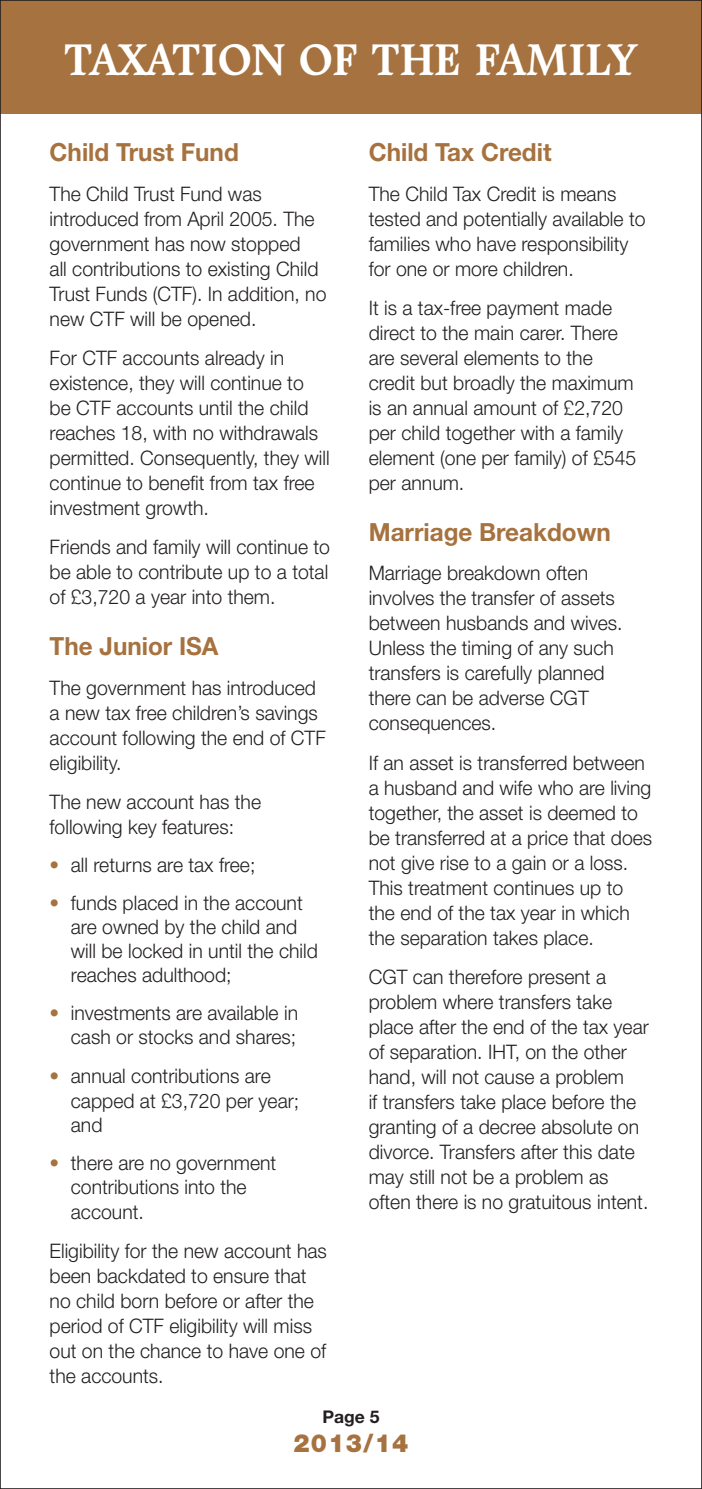
<style>
.page{position:relative;width:702px;height:1489px;background:#fff}
.page>*{position:absolute;margin:0;border:0;box-sizing:border-box;transform-origin:0 0}
.Section_Header{font:700 45px "Matt Antique BT";letter-spacing:-.01em;color:#fff}
.Subhead{font:700 25px "Helvetica Neue";color:#a6723f}
.t1{font:900 25px "Helvetica Neue";letter-spacing:.05em;color:#a6723f}
.Body_text{font:300 20px/25px "Helvetica Neue";color:#231f20}
.t2{font:700 17.5px "Helvetica Neue";color:#231f20}
.s1{color:#a6723f}
</style>
<div class="page">
<div style="left:0;top:0;width:702px;height:113px;background:#a6723f"></div>
<p class="Section_Header" style="left:64px;top:30px;width:575px">TAXATION OF THE FAMILY</p>
<p class="Subhead" style="left:50px;top:137px;width:191px">Child Trust Fund</p>
<p class="Body_text" style="left:50px;top:180px;width:278px">The Child Trust Fund was introduced from April 2005. The government has now stopped<br>all contributions to existing Child<br>Trust Funds (CTF). In addition, no new CTF will be opened.</p>
<p class="Body_text" style="left:50px;top:345px;width:281px">For CTF accounts already in existence, they will continue to be CTF accounts until the child reaches 18, with no withdrawals permitted. Consequently, they will continue to benefit from tax free investment growth.</p>
<p class="Body_text" style="left:50px;top:534px;width:282px;text-align:justify">Friends and family will continue to be able to contribute up to a total of £3,720 a year into them.</p>
<p class="Subhead" style="left:50px;top:631px;width:170px">The Junior ISA</p>
<p class="Body_text" style="left:50px;top:674px;width:278px">The government has introduced a new tax free children’s savings account following the end of CTF eligibility.</p>
<p class="Body_text" style="left:50px;top:788px;width:213px">The new account has the following key features:</p>
<p class="Body_text" style="left:50px;top:852px;width:207px"><span class="s1">•</span> all returns are tax free;</p>
<p class="Body_text" style="left:71px;top:890px;width:248px;line-height:24px;text-indent:-21px"><span class="s1">•</span> funds placed in the account are owned by the child and will be locked in until the child reaches adulthood;</p>
<p class="Body_text" style="left:50px;top:1000px;width:250px;line-height:24px;text-align:right"><span class="s1">•</span> investments are available in cash or stocks and shares;</p>
<p class="Body_text" style="left:71px;top:1062px;width:230px;text-indent:-21px"><span class="s1">•</span> annual contributions are capped at £3,720 per year; and</p>
<p class="Body_text" style="left:71px;top:1149px;width:207px;text-indent:-21px"><span class="s1">•</span> there are no government contributions into the account.</p>
<p class="Body_text" style="left:50px;top:1237px;width:279px">Eligibility for the new account has been backdated to ensure that no child born before or after the period of CTF eligibility will miss out on the chance to have one of the accounts.</p>
<p class="Subhead" style="left:369px;top:137px;width:184px">Child Tax Credit</p>
<p class="Body_text" style="left:369px;top:180px;width:278px">The Child Tax Credit is means tested and potentially available to families who have responsibility for one or more children.</p>
<p class="Body_text" style="left:369px;top:295px;width:269px">It is a tax-free payment made direct to the main carer. There are several elements to the credit but broadly the maximum is an annual amount of £2,720 per child together with a family element (one per family) of £545 per annum.</p>
<p class="Subhead" style="left:369px;top:517px;width:244px">Marriage Breakdown</p>
<p class="Body_text" style="left:369px;top:560px;width:255px">Marriage breakdown often involves the transfer of assets between husbands and wives.<br>Unless the timing of any such transfers is carefully planned there can be adverse CGT consequences.</p>
<p class="Body_text" style="left:369px;top:749px;width:285px">If an asset is transferred between a husband and wife who are living together, the asset is deemed to be transferred at a price that does not give rise to a gain or a loss.<br>This treatment continues up to the end of the tax year in which the separation takes place.</p>
<p class="Body_text" style="left:369px;top:963px;width:281px">CGT can therefore present a problem where transfers take place after the end of the tax year of separation. IHT, on the other hand, will not cause a problem<br>if transfers take place before the granting of a decree absolute on divorce. Transfers after this date may still not be a problem as often there is no gratuitous intent.</p>
<p class="t2" style="left:322px;top:1406px;width:59px">Page 5</p>
<p class="t1" style="left:293px;top:1427px;width:116px">2013/14</p>
</div>
